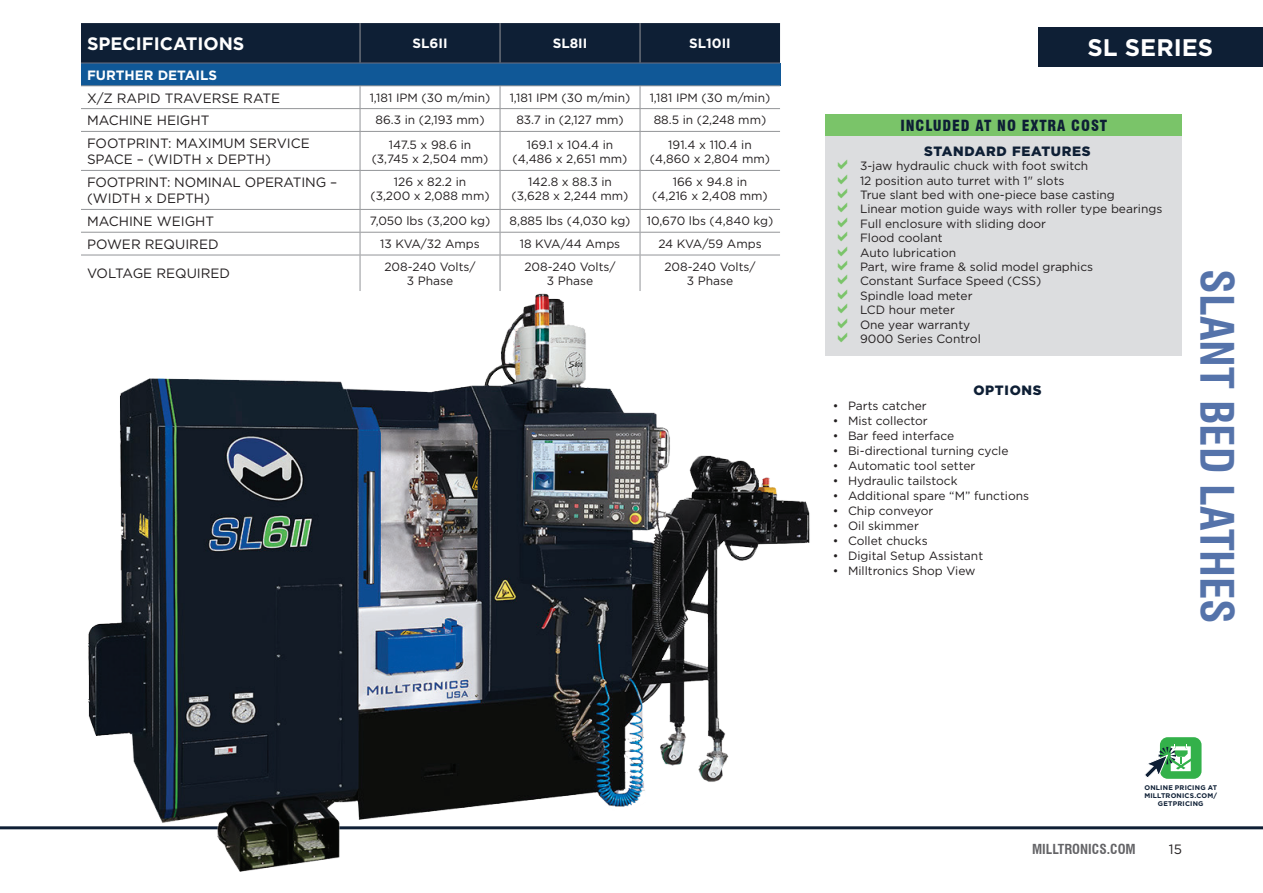
<style>
.page{position:relative;width:1263px;height:893px;background:#fff}
.page>*{position:absolute;margin:0;border:0;box-sizing:border-box;transform-origin:0 0}
.t1{font:700 condensed 45px "Swiss 721 BT";color:#5573aa}
.t2{font:700 24px "Gotham";color:#fff}
.t3{font:700 18px "Gotham";color:#fff}
.t4{font:900 condensed 15px "Swiss 721 BT";letter-spacing:.06em;color:#0e1f35}
.t5{font:13.5px/16.2px "Gotham";color:#231f20}
.t6{font:700 13.5px "Gotham";color:#fff}
.t7{font:900 13.5px "Gotham";letter-spacing:.05em;color:#0e1f35}
.t8{font:700 condensed 13.5px "Swiss 721 BT";color:#636366}
.t9{font:12px/14.4px "Gotham";color:#231f20;text-align:center}
.t10{font:700 6.75px/8.1px "Gotham";letter-spacing:.03em;color:#0e1f35;text-align:center}
</style>
<div class="page">
<hr style="left:0;top:826px;width:1263px;height:3px;background:#0e1f35">
<div style="left:825px;top:135px;width:357px;height:221px;background:#dcdddf"></div>
<div style="left:81px;top:23px;width:699px;height:40px;background:#0e1f35"></div>
<div style="left:81px;top:63px;width:699px;height:23px;background:#105897"></div>
<hr style="left:360px;top:23px;width:1px;height:40px;background:#939598">
<hr style="left:500px;top:23px;width:1px;height:40px;background:#939598">
<hr style="left:640px;top:23px;width:1px;height:40px;background:#939598">
<hr style="left:81px;top:85px;width:279px;height:1px;background:#939598">
<hr style="left:360px;top:85px;width:140px;height:1px;background:#939598">
<hr style="left:500px;top:85px;width:140px;height:1px;background:#939598">
<hr style="left:640px;top:85px;width:140px;height:1px;background:#939598">
<hr style="left:81px;top:108px;width:279px;height:1px;background:#939598">
<hr style="left:360px;top:108px;width:140px;height:1px;background:#939598">
<svg style="left:360px;top:86px;width:1px;height:45px"></svg>
<hr style="left:500px;top:108px;width:140px;height:1px;background:#939598">
<svg style="left:500px;top:86px;width:1px;height:45px"></svg>
<hr style="left:640px;top:108px;width:140px;height:1px;background:#939598">
<svg style="left:640px;top:86px;width:1px;height:45px"></svg>
<hr style="left:81px;top:131px;width:279px;height:1px;background:#939598">
<hr style="left:360px;top:131px;width:140px;height:1px;background:#939598">
<hr style="left:360px;top:132px;width:1px;height:38px;background:#939598">
<hr style="left:500px;top:131px;width:140px;height:1px;background:#939598">
<hr style="left:500px;top:132px;width:1px;height:38px;background:#939598">
<hr style="left:640px;top:131px;width:140px;height:1px;background:#939598">
<hr style="left:640px;top:132px;width:1px;height:38px;background:#939598">
<hr style="left:81px;top:170px;width:279px;height:1px;background:#939598">
<hr style="left:360px;top:170px;width:140px;height:1px;background:#939598">
<hr style="left:360px;top:171px;width:1px;height:38px;background:#939598">
<hr style="left:500px;top:170px;width:140px;height:1px;background:#939598">
<hr style="left:500px;top:171px;width:1px;height:38px;background:#939598">
<hr style="left:640px;top:170px;width:140px;height:1px;background:#939598">
<hr style="left:640px;top:171px;width:1px;height:38px;background:#939598">
<hr style="left:81px;top:209px;width:279px;height:1px;background:#939598">
<hr style="left:360px;top:209px;width:140px;height:1px;background:#939598">
<hr style="left:500px;top:209px;width:140px;height:1px;background:#939598">
<hr style="left:640px;top:209px;width:140px;height:1px;background:#939598">
<hr style="left:81px;top:232px;width:279px;height:1px;background:#939598">
<hr style="left:360px;top:232px;width:140px;height:1px;background:#939598">
<svg style="left:360px;top:210px;width:1px;height:45px"></svg>
<hr style="left:500px;top:232px;width:140px;height:1px;background:#939598">
<svg style="left:500px;top:210px;width:1px;height:45px"></svg>
<hr style="left:640px;top:232px;width:140px;height:1px;background:#939598">
<svg style="left:640px;top:210px;width:1px;height:45px"></svg>
<hr style="left:81px;top:255px;width:279px;height:1px;background:#939598">
<hr style="left:360px;top:255px;width:140px;height:1px;background:#939598">
<hr style="left:360px;top:255px;width:1px;height:36px;background:#939598">
<hr style="left:500px;top:255px;width:140px;height:1px;background:#939598">
<hr style="left:500px;top:255px;width:1px;height:36px;background:#939598">
<hr style="left:640px;top:255px;width:140px;height:1px;background:#939598">
<hr style="left:640px;top:255px;width:1px;height:36px;background:#939598">
<hr style="left:81px;top:63px;width:279px;height:1px;background:#6d6f7e">
<hr style="left:360px;top:63px;width:140px;height:1px;background:#6d6f7e">
<hr style="left:500px;top:63px;width:140px;height:1px;background:#6d6f7e">
<hr style="left:640px;top:63px;width:140px;height:1px;background:#6d6f7e">
<img style="left:44px;top:284px;width:817px;height:588px">
<div style="left:1039px;top:27px;width:224px;height:40px;background:#0e1f35"></div>
<div style="left:1160px;top:737px;width:41px;height:42px;background:#33b14a;border-radius:8px"></div>
<svg style="left:1145px;top:745px;width:49px;height:34px"></svg>
<div style="left:825px;top:114px;width:357px;height:21px;background:#7ac469"></div>
<svg style="left:838px;top:284px;width:9px;height:58px"></svg>
<h3 class="t3" style="left:87px;top:32px;width:159px">SPECIFICATIONS</h3>
<p class="t6" style="left:412px;top:35px;width:37px">SL6II</p>
<p class="t6" style="left:553px;top:35px;width:36px">SL8II</p>
<p class="t6" style="left:689px;top:35px;width:43px">SL10II</p>
<p class="t6" style="left:87px;top:66px;width:132px">FURTHER DETAILS</p>
<p class="t5" style="left:87px;top:89px;width:195px">X/Z RAPID TRAVERSE RATE</p>
<p class="t9" style="left:370px;top:90px;width:122px">1,181 IPM (30 m/min)</p>
<p class="t9" style="left:510px;top:90px;width:122px">1,181 IPM (30 m/min)</p>
<p class="t9" style="left:650px;top:90px;width:122px">1,181 IPM (30 m/min)</p>
<p class="t5" style="left:87px;top:112px;width:124px">MACHINE HEIGHT</p>
<p class="t9" style="left:375px;top:112px;width:111px">86.3 in (2,193 mm)</p>
<p class="t9" style="left:516px;top:112px;width:109px">83.7 in (2,127 mm)</p>
<p class="t9" style="left:654px;top:112px;width:114px">88.5 in (2,248 mm)</p>
<p class="t5" style="left:87px;top:135px;width:224px">FOOTPRINT: MAXIMUM SERVICE<br>SPACE – (WIDTH x DEPTH)</p>
<p class="t9" style="left:372px;top:137px;width:118px">147.5 x 98.6 in (3,745 x 2,504 mm)</p>
<p class="t9" style="left:513px;top:137px;width:116px">169.1 x 104.4 in (4,486 x 2,651 mm)</p>
<p class="t9" style="left:650px;top:137px;width:122px">191.4 x 110.4 in (4,860 x 2,804 mm)</p>
<p class="t5" style="left:87px;top:174px;width:252px">FOOTPRINT: NOMINAL OPERATING – (WIDTH x DEPTH)</p>
<p class="t9" style="left:370px;top:174px;width:121px">126 x 82.2 in<br>(3,200 x 2,088 mm)</p>
<p class="t9" style="left:512px;top:174px;width:118px">142.8 x 88.3 in (3,628 x 2,244 mm)</p>
<p class="t9" style="left:652px;top:174px;width:117px">166 x 94.8 in<br>(4,216 x 2,408 mm)</p>
<p class="t5" style="left:87px;top:213px;width:129px">MACHINE WEIGHT</p>
<p class="t9" style="left:370px;top:213px;width:122px">7,050 lbs (3,200 kg)</p>
<p class="t9" style="left:510px;top:213px;width:122px">8,885 lbs (4,030 kg)</p>
<p class="t9" style="left:647px;top:213px;width:128px">10,670 lbs (4,840 kg)</p>
<p class="t5" style="left:87px;top:236px;width:133px">POWER REQUIRED</p>
<p class="t9" style="left:380px;top:236px;width:101px">13 KVA/32 Amps</p>
<p class="t9" style="left:520px;top:236px;width:102px">18 KVA/44 Amps</p>
<p class="t9" style="left:658px;top:236px;width:105px">24 KVA/59 Amps</p>
<p class="t5" style="left:87px;top:265px;width:145px">VOLTAGE REQUIRED</p>
<p class="t9" style="left:384px;top:259px;width:93px">208-240 Volts/<br>3 Phase</p>
<p class="t9" style="left:524px;top:259px;width:93px">208-240 Volts/<br>3 Phase</p>
<p class="t9" style="left:664px;top:259px;width:93px">208-240 Volts/<br>3 Phase</p>
<h2 class="t2" style="left:1087px;top:32px;width:127px">SL SERIES</h2>
<p class="t4" style="left:900px;top:116px;width:208px">INCLUDED AT NO EXTRA COST</p>
<p class="t7" style="left:924px;top:142px;width:168px">STANDARD FEATURES</p>
<p class="t9" style="left:860px;top:158px;width:304px;text-align:left">3-jaw hydraulic chuck with foot switch<br>12 position auto turret with 1" slots<br>True slant bed with one-piece base casting<br>Linear motion guide ways with roller type bearings<br>Full enclosure with sliding door<br>Flood coolant<br>Auto lubrication<br>Part, wire frame &amp; solid model graphics<br>Constant Surface Speed (CSS)<br>Spindle load meter<br>LCD hour meter<br>One year warranty<br>9000 Series Control</p>
<p class="t7" style="left:973px;top:381px;width:70px">OPTIONS</p>
<p class="t9" style="left:833px;top:398px;width:95px">• Parts catcher</p>
<p class="t9" style="left:833px;top:413px;width:96px">• Mist collector</p>
<p class="t9" style="left:833px;top:428px;width:123px">• Bar feed interface</p>
<p class="t9" style="left:833px;top:443px;width:177px">• Bi-directional turning cycle</p>
<p class="t9" style="left:833px;top:458px;width:144px">• Automatic tool setter</p>
<p class="t9" style="left:833px;top:473px;width:126px">• Hydraulic tailstock</p>
<p class="t9" style="left:833px;top:488px;width:198px">• Additional spare “M” functions</p>
<p class="t9" style="left:833px;top:503px;width:102px">• Chip conveyor</p>
<p class="t9" style="left:833px;top:518px;width:87px">• Oil skimmer</p>
<p class="t9" style="left:833px;top:533px;width:96px">• Collet chucks</p>
<p class="t9" style="left:833px;top:548px;width:152px">• Digital Setup Assistant</p>
<p class="t9" style="left:833px;top:563px;width:144px">• Milltronics Shop View</p>
<h1 class="t1" style="left:1244px;top:269px;width:357px;rotate:90deg">SLANT BED LATHES</h1>
<p class="t10" style="left:1144px;top:783px;width:74px">ONLINE PRICING AT<br>MILLTRONICS.COM/<br>GETPRICING</p>
<p class="t8" style="left:1032px;top:841px;width:105px">MILLTRONICS.COM</p>
<p class="t5" style="left:1169px;top:841px;width:15px">15</p>
</div>
